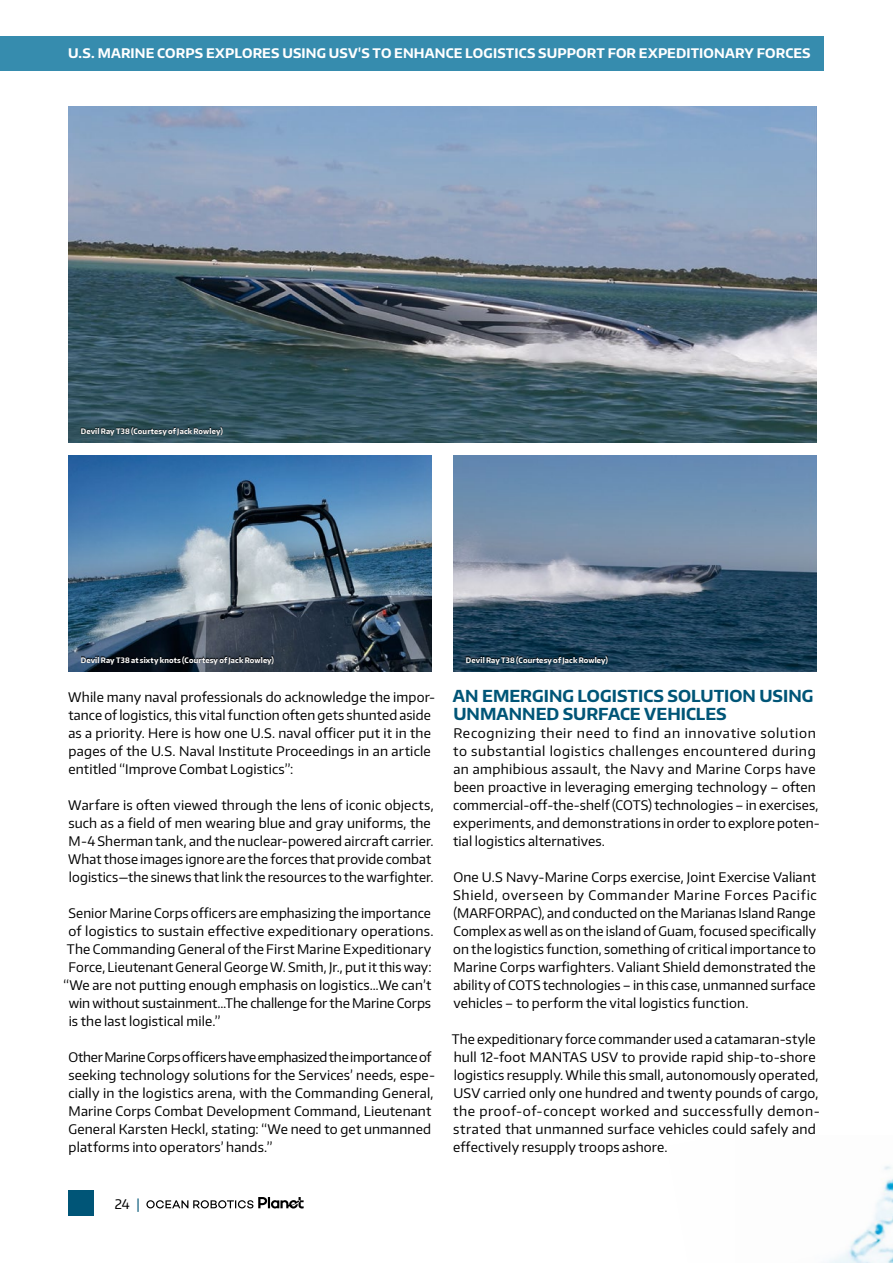
<style>
.page{position:relative;width:893px;height:1263px;background:#fff}
.page>*{position:absolute;margin:0;border:0;box-sizing:border-box;transform-origin:0 0}
.t1{font:700 16.5px/18px "Encode Sans Normal";color:#057}
.t2{font:13.2px/18px "Encode Sans Normal";letter-spacing:.01em;color:#000}
.t3{font:700 13.2px "Encode Sans Normal";letter-spacing:.01em;color:#fff}
.t4{font:13.2px "Encode Sans Normal";letter-spacing:-.01em;color:#000}
.t5{font:700 7.5px "Encode Sans Narrow";letter-spacing:.025em;color:#fff}
.s1{color:#057}
</style>
<div class="page">
<img style="left:827px;top:1166px;width:66px;height:97px">
<img style="left:68px;top:455px;width:364px;height:216px">
<img style="left:453px;top:455px;width:363px;height:216px">
<img style="left:68px;top:106px;width:748px;height:336px">
<div style="left:68px;top:1191px;width:26px;height:25px;background:#057"></div>
<svg style="left:146px;top:1197px;width:158px;height:11px"></svg>
<div style="left:0;top:36px;width:823px;height:34px;background:#368cae"></div>
<svg style="left:81px;top:426px;width:143px;height:10px"></svg>
<svg style="left:466px;top:655px;width:143px;height:10px"></svg>
<svg style="left:81px;top:655px;width:193px;height:10px;background:#18202a"></svg>
<p class="t3" style="left:68px;top:45px;width:744px">U.S. MARINE CORPS EXPLORES USING USV'S TO ENHANCE LOGISTICS SUPPORT FOR EXPEDITIONARY FORCES</p>
<p class="t5" style="left:81px;top:426px;width:144px">Devil Ray T38 (Courtesy of Jack Rowley)</p>
<p class="t5" style="left:81px;top:655px;width:195px">Devil Ray T38 at sixty knots (Courtesy of Jack Rowley)</p>
<p class="t5" style="left:466px;top:655px;width:144px">Devil Ray T38 (Courtesy of Jack Rowley)</p>
<p class="t2" style="left:68px;top:688px;width:368px">While many naval professionals do acknowledge the impor&shy;tance of logistics, this vital function often gets shunted aside as a priority. Here is how one U.S. naval officer put it in the pages of the U.S. Naval Institute Proceedings in an article entitled “Improve Combat Logistics”:</p>
<p class="t2" style="left:68px;top:796px;width:367px">Warfare is often viewed through the lens of iconic objects, such as a field of men wearing blue and gray uniforms, the M-4 Sherman tank, and the nuclear-powered aircraft carrier.<br>What those images ignore are the forces that provide combat logistics—the sinews that link the resources to the warfighter.</p>
<p class="t2" style="left:68px;top:904px;width:364px">Senior Marine Corps officers are emphasizing the importance</p>
<p class="t2" style="left:68px;top:922px;width:367px">of logistics to sustain effective expeditionary operations.</p>
<p class="t2" style="left:67px;top:940px;width:366px">The Commanding General of the First Marine Expeditionary</p>
<p class="t2" style="left:69px;top:958px;width:365px">Force, Lieutenant General George W. Smith, Jr., put it this way:</p>
<p class="t2" style="left:63px;top:976px;width:369px">“We are not putting enough emphasis on logistics…We can’t</p>
<p class="t4" style="left:69px;top:994px;width:364px">win without sustainment…The challenge for the Marine Corps</p>
<p class="t2" style="left:69px;top:1012px;width:153px">is the last logistical mile.”</p>
<p class="t2" style="left:68px;top:1048px;width:368px">Other Marine Corps officers have emphasized the importance of seeking technology solutions for the Services’ needs, espe&shy;cially in the logistics arena, with the Commanding General, Marine Corps Combat Development Command, Lieutenant General Karsten Heckl, stating: “We need to get unmanned platforms into operators’ hands.”</p>
<p class="t2" style="left:115px;top:1194px;width:27px">24 <span class="s1">|</span></p>
<p class="t1" style="left:453px;top:686px;width:362px">AN EMERGING LOGISTICS SOLUTION USING<br>UNMANNED SURFACE VEHICLES</p>
<p class="t2" style="left:453px;top:724px;width:368px">Recognizing their need to find an innovative solution to substantial logistics challenges encountered during an amphibious assault, the Navy and Marine Corps have been proactive in leveraging emerging technology – often commercial-off-the-shelf (COTS) technologies – in exercises, experiments, and demonstrations in order to explore poten&shy;tial logistics alternatives.</p>
<p class="t2" style="left:453px;top:868px;width:365px;text-align:justify">One U.S Navy-Marine Corps exercise, Joint Exercise Valiant Shield, overseen by Commander Marine Forces Pacific (MARFORPAC), and conducted on the Marianas Island Range Complex as well as on the island of Guam, focused specifically on the logistics function, something of critical importance to Marine Corps warfighters. Valiant Shield demonstrated the ability of COTS technologies – in this case, unmanned surface vehicles – to perform the vital logistics function.</p>
<p class="t2" style="left:452px;top:1030px;width:370px">The expeditionary force commander used a catamaran-style hull 12-foot MANTAS USV to provide rapid ship-to-shore logistics resupply. While this small, autonomously operated, USV carried only one hundred and twenty pounds of cargo, the proof-of-concept worked and successfully demon&shy;strated that unmanned surface vehicles could safely and effectively resupply troops ashore.</p>
</div>
